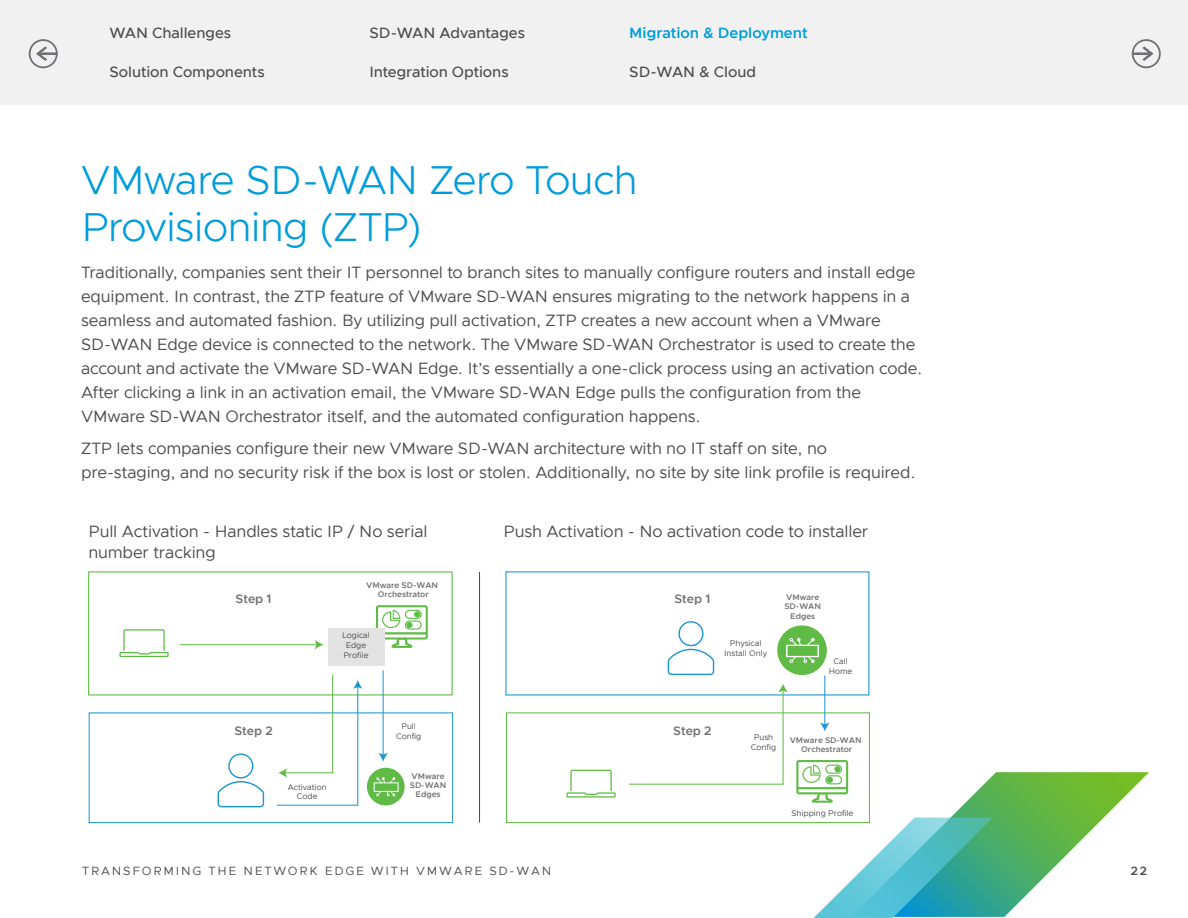
<style>
.page{position:relative;width:1188px;height:918px;background:#fff}
.page>*{position:absolute;margin:0;border:0;box-sizing:border-box;transform-origin:0 0}
.EB-BODY_MAIN_HEAD{font:300 40.5px/46.5px "Metropolis";letter-spacing:-.02em;color:#009cdc}
.EB-BODY_TEXT{font:16.5px/24px "Metropolis";letter-spacing:-.01em;color:#4d4d4f}
.t1{font:500 15px "Metropolis";letter-spacing:-.005em;color:#4d4d4f}
.t2{font:600 15px "Metropolis";color:#009cdc}
.t3{font:13.35px "Metropolis";letter-spacing:-.005em;color:#494a49}
.t4{font:600 12.3px "Metropolis";letter-spacing:-.005em;color:#717073}
.t5{font:12px "Metropolis";letter-spacing:.15em;color:#4d4d4f}
.t6{font:600 12px "Metropolis";color:#4d4d4f}
.t7{font:8.25px/9.9px "Metropolis";letter-spacing:-.005em;color:#494a49;text-align:center}
.t8{font:600 8.25px/9.3px "Metropolis";letter-spacing:-.005em;color:#717073;text-align:center}
</style>
<div class="page">
<div style="left:0;top:0;width:1188px;height:105px;background:#f1f1f1"></div>
<svg style="left:1133px;top:45px;width:21px;height:17px"></svg>
<div style="left:1132px;top:39px;width:29px;height:29px;border:2px solid #717175;border-radius:50%"></div>
<svg style="left:36px;top:45px;width:21px;height:17px"></svg>
<div style="left:29px;top:39px;width:29px;height:29px;border:2px solid #717175;border-radius:50%"></div>
<svg style="left:376px;top:605px;width:52px;height:43px"></svg>
<div style="left:406px;top:622px;width:7px;height:6px;background:#60bb46;border-radius:50%"></div>
<svg style="left:796px;top:760px;width:353px;height:158px"></svg>
<svg style="left:119px;top:629px;width:50px;height:28px"></svg>
<svg style="left:566px;top:770px;width:50px;height:28px"></svg>
<div style="left:89px;top:712px;width:364px;height:111px;border:1px solid #1e95d3"></div>
<div style="left:506px;top:712px;width:364px;height:111px;border:1px solid #60bb46"></div>
<hr style="left:180px;top:644px;width:137px;height:1px;background:#60bb46">
<svg style="left:315px;top:640px;width:8px;height:10px"></svg>
<div style="left:328px;top:628px;width:56px;height:37px;background:#e4e3e4"></div>
<svg style="left:218px;top:753px;width:46px;height:54px"></svg>
<svg style="left:668px;top:621px;width:46px;height:54px"></svg>
<svg style="left:276px;top:674px;width:87px;height:132px"></svg>
<div style="left:367px;top:768px;width:38px;height:37px;background:#60bb46;border-radius:50%"></div>
<svg style="left:374px;top:777px;width:25px;height:19px"></svg>
<div style="left:777px;top:625px;width:50px;height:50px;background:#60bb46;border-radius:50%"></div>
<svg style="left:786px;top:638px;width:33px;height:25px"></svg>
<hr style="left:383px;top:670px;width:1px;height:85px;background:#1e95d3">
<svg style="left:378px;top:753px;width:10px;height:9px"></svg>
<svg style="left:628px;top:684px;width:160px;height:101px"></svg>
<hr style="left:824px;top:675px;width:1px;height:50px;background:#1e95d3">
<svg style="left:820px;top:723px;width:10px;height:8px"></svg>
<hr style="left:479px;top:572px;width:1px;height:251px;background:#494a49">
<p class="t1" style="left:110px;top:24px;width:123px">WAN Challenges</p>
<p class="t1" style="left:110px;top:63px;width:157px">Solution Components</p>
<p class="t1" style="left:369px;top:24px;width:157px">SD-WAN Advantages</p>
<p class="t1" style="left:369px;top:63px;width:141px">Integration Options</p>
<p class="t2" style="left:629px;top:24px;width:180px">Migration &amp; Deployment</p>
<p class="t1" style="left:629px;top:63px;width:128px">SD-WAN &amp; Cloud</p>
<p class="EB-BODY_MAIN_HEAD" style="left:81px;top:157px;width:558px">VMware SD-WAN Zero Touch<br>Provisioning (ZTP)</p>
<p class="EB-BODY_TEXT" style="left:81px;top:261px;width:843px">Traditionally, companies sent their IT personnel to branch sites to manually configure routers and install edge equipment. In contrast, the ZTP feature of VMware SD-WAN ensures migrating to the network happens in a seamless and automated fashion. By utilizing pull activation, ZTP creates a new account when a VMware SD-WAN Edge device is connected to the network. The VMware SD-WAN Orchestrator is used to create the account and activate the VMware SD-WAN Edge. It’s essentially a one-click process using an activation code.<br>After clicking a link in an activation email, the VMware SD-WAN Edge pulls the configuration from the VMware SD-WAN Orchestrator itself, and the automated configuration happens.</p>
<p class="EB-BODY_TEXT" style="left:81px;top:437px;width:836px">ZTP lets companies configure their new VMware SD-WAN architecture with no IT staff on site, no pre-staging, and no security risk if the box is lost or stolen. Additionally, no site by site link profile is required.</p>
<p class="t3" style="left:89px;top:519px;width:92px">Pull Activation</p>
<p class="t3" style="left:507px;top:519px;width:99px">Psuh Activation</p>
<p class="EB-BODY_TEXT" style="left:88px;top:521px;width:341px;line-height:21px">Pull Activation - Handles static IP / No serial number tracking</p>
<p class="EB-BODY_TEXT" style="left:504px;top:520px;width:366px">Push Activation - No activation code to installer</p>
<p class="t4" style="left:236px;top:591px;width:37px">Step 1</p>
<p class="t8" style="left:366px;top:581px;width:73px">VMware SD-WAN<br>Orchestrator</p>
<p class="t7" style="left:342px;top:630px;width:29px;text-align:left">Logical<br>Edge<br>Profile</p>
<p class="t4" style="left:234px;top:723px;width:40px">Step 2</p>
<p class="t7" style="left:288px;top:782px;width:40px">Activation<br>Code</p>
<p class="t7" style="left:396px;top:721px;width:27px">Pull<br>Config</p>
<p class="t8" style="left:410px;top:771px;width:38px">VMware<br>SD-WAN<br>Edges</p>
<p class="t4" style="left:674px;top:591px;width:37px">Step 1</p>
<p class="t7" style="left:724px;top:638px;width:44px">Physical<br>Install Only</p>
<p class="t8" style="left:784px;top:593px;width:38px">VMware<br>SD-WAN<br>Edges</p>
<p class="t7" style="left:829px;top:656px;width:25px">Call<br>Home</p>
<p class="t4" style="left:673px;top:723px;width:40px">Step 2</p>
<p class="t7" style="left:751px;top:733px;width:27px">Push<br>Config</p>
<p class="t8" style="left:790px;top:736px;width:73px">VMware SD-WAN<br>Orchestrator</p>
<p class="t7" style="left:792px;top:808px;width:63px">Shipping Profile</p>
<p class="t5" style="left:82px;top:864px;width:471px">TRANSFORMING THE NETWORK EDGE WITH VMWARE SD-WAN</p>
<p class="t6" style="left:1131px;top:864px;width:18px">22</p>
</div>
